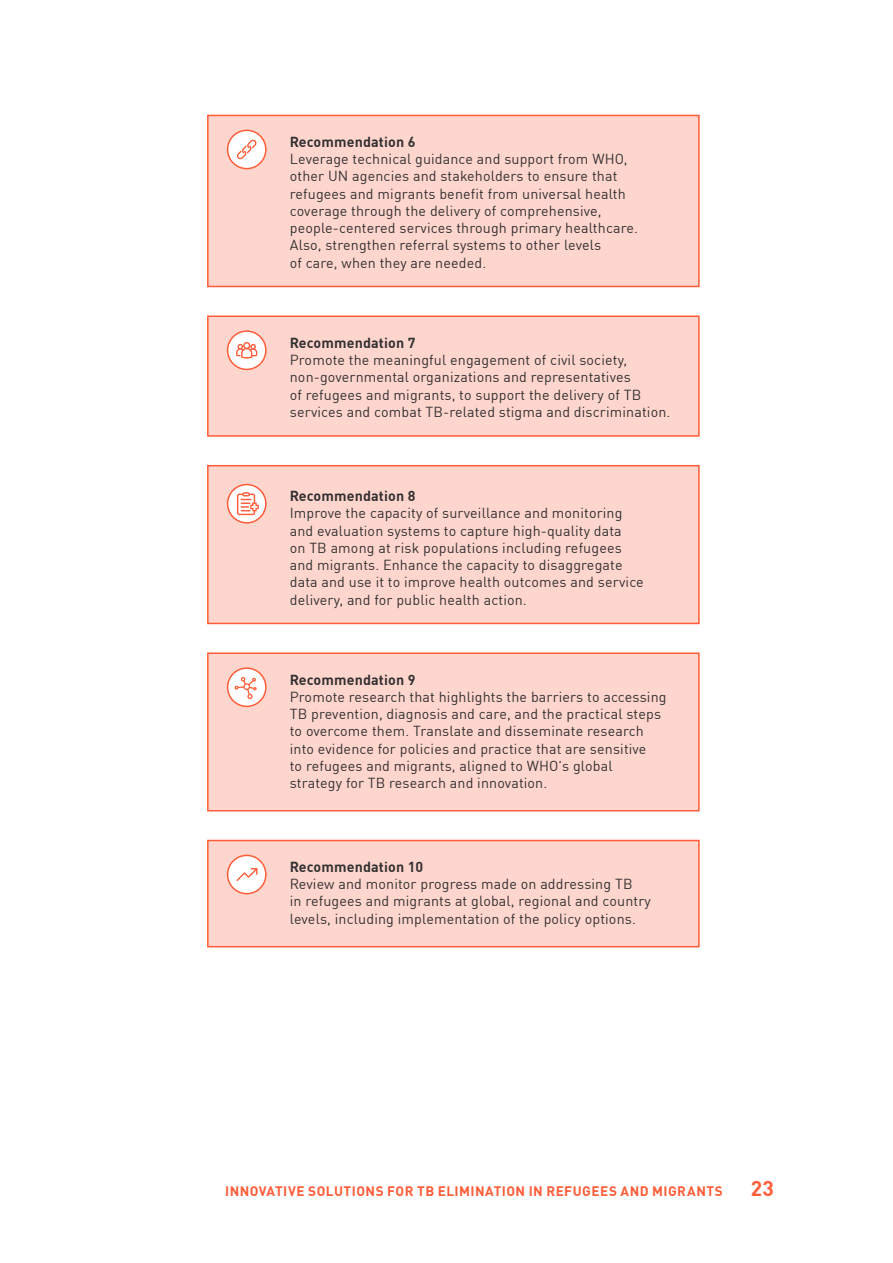
<style>
.page{position:relative;width:893px;height:1263px;background:#fff}
.page>*{position:absolute;margin:0;border:0;box-sizing:border-box;transform-origin:0 0}
.t1{font:700 21px "DIN Pro";color:#ff5c39}
.t2{font:14.25px/17.2px "DIN Pro";letter-spacing:.01em;color:#333132}
.t3{font:700 14.25px "DIN Pro";letter-spacing:.01em;color:#333132}
.t4{font:700 13.5px "DIN Pro";letter-spacing:.035em;color:#ff5c39}
</style>
<div class="page">
<div style="left:208px;top:115px;width:491px;height:171px;background:#ffd6ce"></div>
<div style="left:207px;top:115px;width:493px;height:172px;border:2px solid #ff5c39"></div>
<div style="left:208px;top:316px;width:491px;height:120px;background:#ffd6ce"></div>
<div style="left:207px;top:315px;width:493px;height:122px;border:2px solid #ff5c39"></div>
<div style="left:208px;top:466px;width:491px;height:157px;background:#ffd6ce"></div>
<div style="left:207px;top:465px;width:493px;height:159px;border:2px solid #ff5c39"></div>
<div style="left:208px;top:653px;width:491px;height:158px;background:#ffd6ce"></div>
<div style="left:207px;top:652px;width:493px;height:159px;border:2px solid #ff5c39"></div>
<div style="left:208px;top:840px;width:491px;height:107px;background:#ffd6ce"></div>
<div style="left:207px;top:840px;width:493px;height:107px;border:2px solid #ff5c39"></div>
<div style="left:228px;top:130px;width:38px;height:39px;background:#fff;border-radius:50%"></div>
<div style="left:227px;top:130px;width:40px;height:39px;border:2px solid #ff5c39;border-radius:50%"></div>
<div style="left:228px;top:331px;width:38px;height:38px;background:#fff;border-radius:50%"></div>
<div style="left:227px;top:330px;width:40px;height:40px;border:2px solid #ff5c39;border-radius:50%"></div>
<svg style="left:228px;top:484px;width:38px;height:39px"></svg>
<div style="left:227px;top:484px;width:40px;height:40px;border:2px solid #ff5c39;border-radius:50%"></div>
<div style="left:228px;top:668px;width:38px;height:38px;background:#fff;border-radius:50%"></div>
<div style="left:227px;top:667px;width:40px;height:40px;border:2px solid #ff5c39;border-radius:50%"></div>
<div style="left:228px;top:855px;width:38px;height:39px;background:#fff;border-radius:50%"></div>
<div style="left:227px;top:855px;width:40px;height:39px;border:2px solid #ff5c39;border-radius:50%"></div>
<svg style="left:236px;top:342px;width:21px;height:16px"></svg>
<svg style="left:234px;top:677px;width:23px;height:22px"></svg>
<svg style="left:237px;top:492px;width:22px;height:23px"></svg>
<svg style="left:236px;top:868px;width:22px;height:13px"></svg>
<svg style="left:237px;top:139px;width:20px;height:21px"></svg>
<p class="t3" style="left:290px;top:131px;width:127px">Recommendation 6</p>
<p class="t2" style="left:290px;top:149px;width:350px">Leverage technical guidance and support from WHO, other UN agencies and stakeholders to ensure that refugees and migrants benefit from universal health coverage through the delivery of comprehensive, people-centered services through primary healthcare.<br>Also, strengthen referral systems to other levels<br>of care, when they are needed.</p>
<p class="t3" style="left:290px;top:331px;width:127px">Recommendation 7</p>
<p class="t2" style="left:290px;top:350px;width:382px">Promote the meaningful engagement of civil society, non-governmental organizations and representatives<br>of refugees and migrants, to support the delivery of TB services and combat TB-related stigma and discrimination.</p>
<p class="t3" style="left:290px;top:485px;width:127px">Recommendation 8</p>
<p class="t2" style="left:290px;top:504px;width:355px">Improve the capacity of surveillance and monitoring and evaluation systems to capture high-quality data<br>on TB among at risk populations including refugees and migrants. Enhance the capacity to disaggregate data and use it to improve health outcomes and service delivery, and for public health action.</p>
<p class="t3" style="left:290px;top:668px;width:127px">Recommendation 9</p>
<p class="t2" style="left:290px;top:687px;width:378px">Promote research that highlights the barriers to accessing TB prevention, diagnosis and care, and the practical steps to overcome them. Translate and disseminate research into evidence for policies and practice that are sensitive<br>to refugees and migrants, aligned to WHO’s global strategy for TB research and innovation.</p>
<p class="t3" style="left:290px;top:855px;width:135px">Recommendation 10</p>
<p class="t2" style="left:290px;top:874px;width:363px">Review and monitor progress made on addressing TB<br>in refugees and migrants at global, regional and country levels, including implementation of the policy options.</p>
<p class="t4" style="left:225px;top:1181px;width:499px">INNOVATIVE SOLUTIONS FOR TB ELIMINATION IN REFUGEES AND MIGRANTS</p>
<h1 class="t1" style="left:751px;top:1172px;width:24px">23</h1>
</div>
